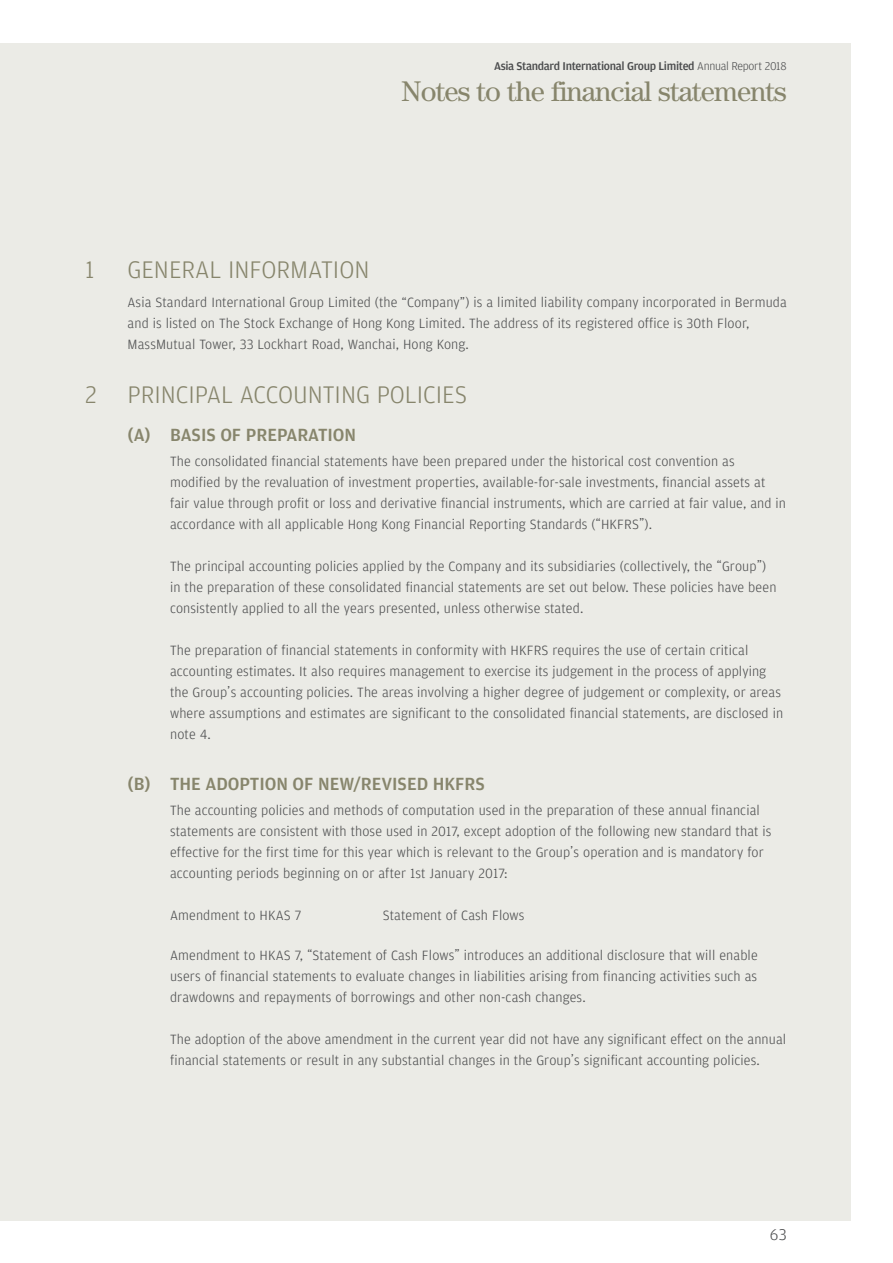
<style>
.page{position:relative;width:893px;height:1263px;background:#fff}
.page>*{position:absolute;margin:0;border:0;box-sizing:border-box;transform-origin:0 0}
.t1{font:28.5px "Century Std";letter-spacing:-.03em;color:#87856c}
.Heading_1{font:300 25.5px "Amplitude";color:#87856c}
.Heading_2{font:500 18.75px "Amplitude";letter-spacing:-.005em;color:#87856c}
.t2{font:300 16.5px "Amplitude";color:#4b4c4d}
.Body_Text{font:300 14.25px/21px "Amplitude";letter-spacing:.01em;color:#4b4c4d}
.t3{font:500 12px "Amplitude";letter-spacing:-.03em;color:#4b4c4d}
.s1{font-weight:300}
</style>
<div class="page">
<div style="left:0;top:43px;width:850px;height:1177px;background:#ebebe6"></div>
<p class="t3" style="left:494px;top:60px;width:294px">Asia Standard International Group Limited <span class="s1">Annual Report 2018</span></p>
<p class="t1" style="left:401px;top:74px;width:387px">Notes to the financial statements</p>
<p class="Heading_1" style="left:85px;top:255px;width:11px">1</p>
<p class="Heading_1" style="left:128px;top:255px;width:243px">GENERAL INFORMATION</p>
<p class="Body_Text" style="left:128px;top:292px;width:661px">Asia Standard International Group Limited (the “Company”) is a limited liability company incorporated in Bermuda and is listed on The Stock Exchange of Hong Kong Limited. The address of its registered office is 30th Floor,<br>MassMutual Tower, 33 Lockhart Road, Wanchai, Hong Kong.</p>
<p class="Heading_1" style="left:85px;top:380px;width:383px">2 PRINCIPAL ACCOUNTING POLICIES</p>
<p class="Heading_2" style="left:128px;top:424px;width:230px">(A) BASIS OF PREPARATION</p>
<p class="Body_Text" style="left:170px;top:451px;width:617px">The consolidated financial statements have been prepared under the historical cost convention as modified by the revaluation of investment properties, available-for-sale investments, financial assets at fair value through profit or loss and derivative financial instruments, which are carried at fair value, and in accordance with all applicable Hong Kong Financial Reporting Standards (“HKFRS”).</p>
<p class="Body_Text" style="left:170px;top:556px;width:608px">The principal accounting policies applied by the Company and its subsidiaries (collectively, the “Group”) in the preparation of these consolidated financial statements are set out below. These policies have been consistently applied to all the years presented, unless otherwise stated.</p>
<p class="Body_Text" style="left:170px;top:640px;width:615px">The preparation of financial statements in conformity with HKFRS requires the use of certain critical accounting estimates. It also requires management to exercise its judgement in the process of applying the Group’s accounting policies. The areas involving a higher degree of judgement or complexity, or areas where assumptions and estimates are significant to the consolidated financial statements, are disclosed in note 4.</p>
<p class="Heading_2" style="left:128px;top:773px;width:359px">(B) THE ADOPTION OF NEW/REVISED HKFRS</p>
<p class="Body_Text" style="left:170px;top:800px;width:603px">The accounting policies and methods of computation used in the preparation of these annual financial statements are consistent with those used in 2017, except adoption of the following new standard that is effective for the first time for this year which is relevant to the Group’s operation and is mandatory for accounting periods beginning on or after 1st January 2017:</p>
<p class="Body_Text" style="left:170px;top:905px;width:133px">Amendment to HKAS 7</p>
<p class="Body_Text" style="left:383px;top:905px;width:143px">Statement of Cash Flows</p>
<p class="Body_Text" style="left:170px;top:945px;width:589px;text-align:justify">Amendment to HKAS 7, “Statement of Cash Flows” introduces an additional disclosure that will enable users of financial statements to evaluate changes in liabilities arising from financing activities such as drawdowns and repayments of borrowings and other non-cash changes.</p>
<p class="Body_Text" style="left:170px;top:1029px;width:618px">The adoption of the above amendment in the current year did not have any significant effect on the annual financial statements or result in any substantial changes in the Group’s significant accounting policies.</p>
<p class="t2" style="left:770px;top:1225px;width:18px">63</p>
</div>
